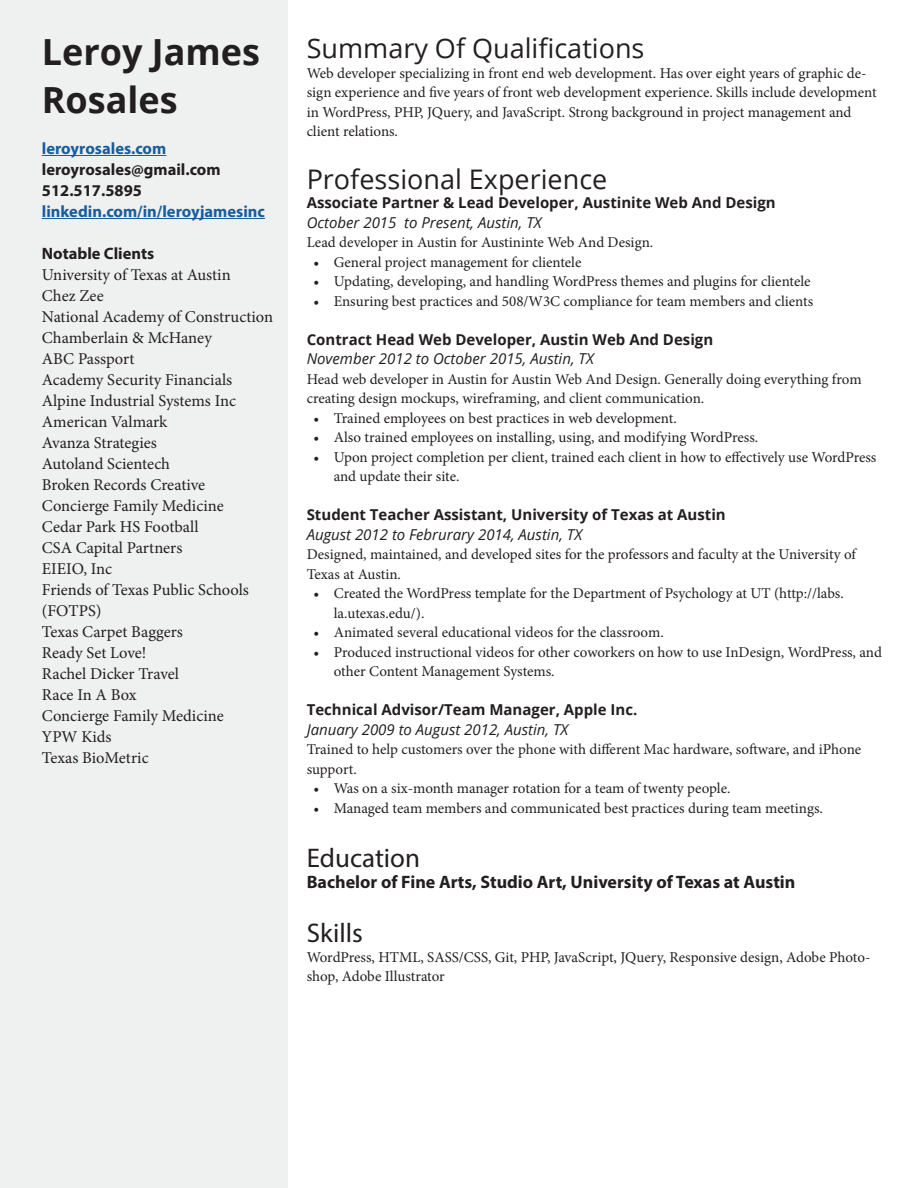
<style>
.page{position:relative;width:918px;height:1188px;background:#fff}
.page>*{position:absolute;margin:0;border:0;box-sizing:border-box;transform-origin:0 0}
.t1{font:700 36px/48px "Open Sans";color:#231f20}
.t2{font:27px "Open Sans";color:#231f20}
.t3{font:27px "Myriad Pro";color:#231f20}
.t4{font:700 18px "Myriad Pro";color:#231f20}
.t5{font:16.5px/21px "Minion Pro";color:#231f20}
.t6{font:700 16.5px "Myriad Pro";color:#231f20}
.t7{font:700 16.5px "Myriad Pro";color:#175d9e}
.t8{font:15px/19.5px "Minion Pro";letter-spacing:-.005em;color:#231f20}
.t9{font:700 15px "Open Sans";color:#231f20}
.t10{font:italic 15px "Open Sans";color:#231f20}
</style>
<div class="page">
<div style="left:0;top:0;width:287px;height:1188px;background:#eff0f0"></div>
<hr style="left:42px;top:155px;width:124px;height:1px;background:#175d9e">
<hr style="left:42px;top:218px;width:223px;height:1px;background:#175d9e">
<p class="t1" style="left:42px;top:27px;width:220px">Leroy James<br>Rosales</p>
<p class="t7" style="left:42px;top:138px;width:126px">leroyrosales.com</p>
<p class="t6" style="left:42px;top:159px;width:180px">leroyrosales@gmail.com</p>
<p class="t6" style="left:42px;top:180px;width:102px">512.517.5895</p>
<p class="t7" style="left:42px;top:201px;width:225px">linkedin.com/in/leroyjamesinc</p>
<p class="t6" style="left:42px;top:243px;width:114px">Notable Clients</p>
<p class="t5" style="left:42px;top:264px;width:190px">University of Texas at Austin</p>
<p class="t5" style="left:42px;top:285px;width:63px">Chez Zee</p>
<p class="t5" style="left:42px;top:306px;width:233px">National Academy of Construction</p>
<p class="t5" style="left:42px;top:327px;width:172px">Chamberlain &amp; McHaney</p>
<p class="t5" style="left:42px;top:348px;width:94px">ABC Passport</p>
<p class="t5" style="left:42px;top:369px;width:192px">Academy Security Financials</p>
<p class="t5" style="left:42px;top:390px;width:196px">Alpine Industrial Systems Inc</p>
<p class="t5" style="left:42px;top:411px;width:127px">American Valmark</p>
<p class="t5" style="left:42px;top:432px;width:116px">Avanza Strategies</p>
<p class="t5" style="left:42px;top:453px;width:130px">Autoland Scientech</p>
<p class="t5" style="left:42px;top:474px;width:165px">Broken Records Creative</p>
<p class="t5" style="left:42px;top:495px;width:183px">Concierge Family Medicine</p>
<p class="t5" style="left:42px;top:516px;width:158px">Cedar Park HS Football</p>
<p class="t5" style="left:42px;top:537px;width:142px">CSA Capital Partners</p>
<p class="t5" style="left:42px;top:558px;width:72px">EIEIO, Inc</p>
<p class="t5" style="left:42px;top:579px;width:209px">Friends of Texas Public Schools (FOTPS)</p>
<p class="t5" style="left:42px;top:621px;width:142px">Texas Carpet Baggers</p>
<p class="t5" style="left:42px;top:642px;width:106px">Ready Set Love!</p>
<p class="t5" style="left:42px;top:663px;width:139px">Rachel Dicker Travel</p>
<p class="t5" style="left:42px;top:684px;width:96px">Race In A Box</p>
<p class="t5" style="left:42px;top:705px;width:183px">Concierge Family Medicine</p>
<p class="t5" style="left:42px;top:726px;width:71px">YPW Kids</p>
<p class="t5" style="left:42px;top:747px;width:108px">Texas BioMetric</p>
<p class="t2" style="left:307px;top:30px;width:339px">Summary Of Qualifications</p>
<p class="t8" style="left:307px;top:63px;width:571px">Web developer specializing in front end web development. Has over eight years of graphic de&shy;sign experience and five years of front web development experience. Skills include development in WordPress, PHP, JQuery, and JavaScript. Strong background in project management and client relations.</p>
<p class="t2" style="left:307px;top:160px;width:302px">Professional Experience</p>
<p class="t9" style="left:307px;top:192px;width:471px">Associate Partner &amp; Lead Developer, Austinite Web And Design</p>
<p class="t10" style="left:307px;top:212px;width:236px">October 2015 to Present, Austin, TX</p>
<p class="t8" style="left:307px;top:233px;width:348px">Lead developer in Austin for Austininte Web And Design.</p>
<p class="t8" style="left:313px;top:252px;width:269px">• General project management for clientele</p>
<p class="t8" style="left:313px;top:272px;width:499px">• Updating, developing, and handling WordPress themes and plugins for clientele</p>
<p class="t8" style="left:313px;top:291px;width:501px">• Ensuring best practices and 508/W3C compliance for team members and clients</p>
<p class="t9" style="left:307px;top:329px;width:408px">Contract Head Web Developer, Austin Web And Design</p>
<p class="t10" style="left:307px;top:348px;width:289px">November 2012 to October 2015, Austin, TX</p>
<p class="t8" style="left:307px;top:369px;width:556px">Head web developer in Austin for Austin Web And Design. Generally doing everything from creating design mockups, wireframing, and client communication.</p>
<p class="t8" style="left:313px;top:408px;width:365px">• Trained employees on best practices in web development.</p>
<p class="t8" style="left:313px;top:428px;width:446px">• Also trained employees on installing, using, and modifying WordPress.</p>
<p class="t8" style="left:334px;top:447px;width:544px;text-indent:-20px">• Upon project completion per client, trained each client in how to effectively use WordPress and update their site.</p>
<p class="t9" style="left:307px;top:504px;width:421px">Student Teacher Assistant, University of Texas at Austin</p>
<p class="t10" style="left:307px;top:524px;width:277px">August 2012 to Februrary 2014, Austin, TX</p>
<p class="t8" style="left:307px;top:545px;width:551px">Designed, maintained, and developed sites for the professors and faculty at the University of<br>Texas at Austin.</p>
<p class="t8" style="left:334px;top:584px;width:512px;text-indent:-20px">• Created the WordPress template for the Department of Psychology at UT (http://labs. la.utexas.edu/).</p>
<p class="t8" style="left:313px;top:623px;width:352px">• Animated several educational videos for the classroom.</p>
<p class="t8" style="left:334px;top:642px;width:550px;text-indent:-20px">• Produced instructional videos for other coworkers on how to use InDesign, WordPress, and other Content Management Systems.</p>
<p class="t9" style="left:307px;top:699px;width:332px">Technical Advisor/Team Manager, Apple Inc.</p>
<p class="t10" style="left:307px;top:719px;width:263px">January 2009 to August 2012, Austin, TX</p>
<p class="t8" style="left:307px;top:740px;width:556px">Trained to help customers over the phone with different Mac hardware, software, and iPhone support.</p>
<p class="t8" style="left:313px;top:779px;width:418px">• Was on a six-month manager rotation for a team of twenty people.</p>
<p class="t8" style="left:313px;top:798px;width:511px">• Managed team members and communicated best practices during team meetings.</p>
<p class="t3" style="left:307px;top:841px;width:115px">Education</p>
<p class="t4" style="left:307px;top:870px;width:490px">Bachelor of Fine Arts, Studio Art, University of Texas at Austin</p>
<p class="t3" style="left:307px;top:917px;width:58px">Skills</p>
<p class="t8" style="left:307px;top:947px;width:565px">WordPress, HTML, SASS/CSS, Git, PHP, JavaScript, JQuery, Responsive design, Adobe Photo&shy;shop, Adobe Illustrator</p>
</div>
